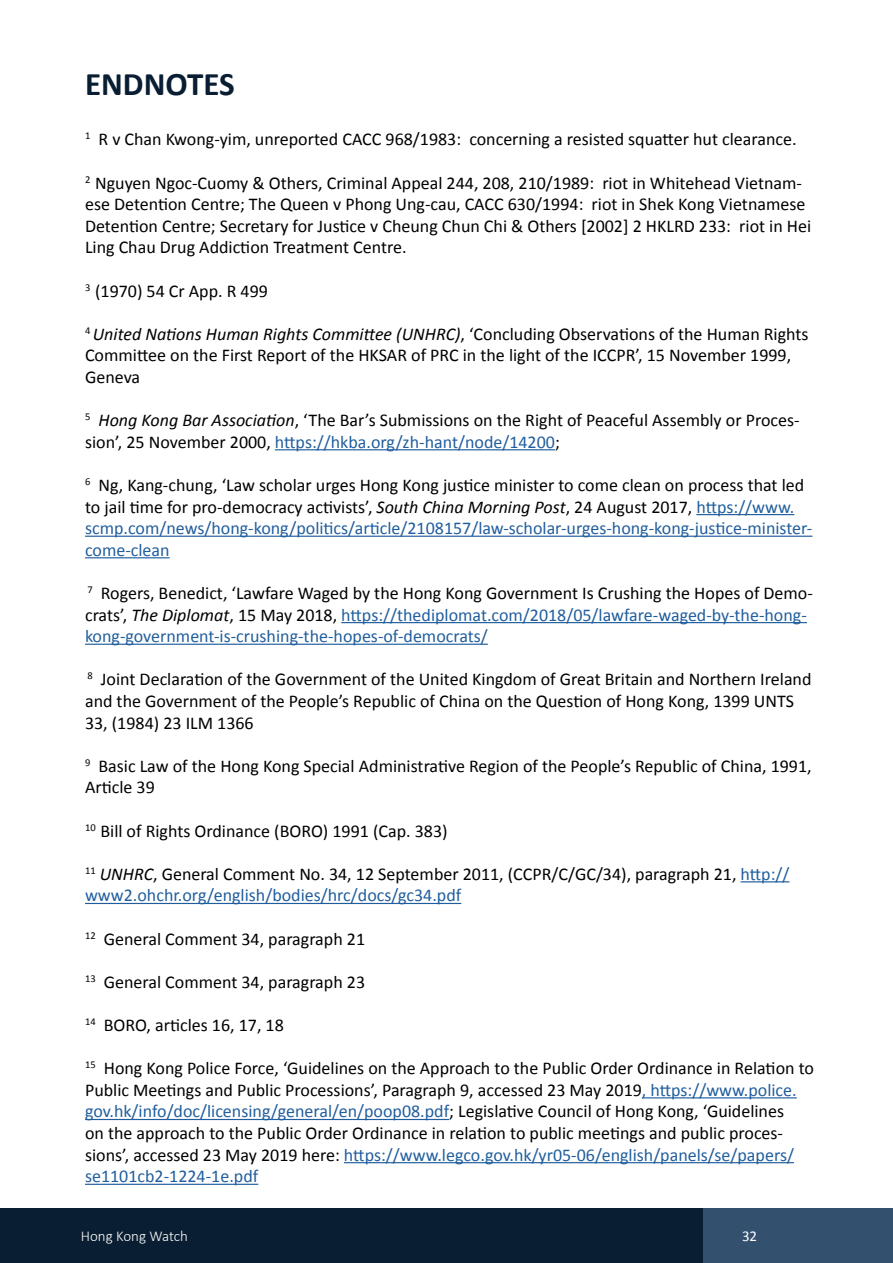
<style>
.page{position:relative;width:893px;height:1263px;background:#fff}
.page>*{position:absolute;margin:0;border:0;box-sizing:border-box;transform-origin:0 0}
.t1{font:700 33px "Calibri";color:#091e32}
.t2{font:18px/21.6px "Calibri";color:#000}
.t3{font:18px/21.6px "Calibri";color:#215e9e}
.t4{font:300 15px "Calibri";color:#fff}
.t5{font:15px "Calibri";color:#fff}
.s1{font-style:italic}
.s2{color:#215e9e}
.s3{color:#000}
.s4{font-style:italic;color:#000}
</style>
<div class="page">
<div style="left:0;top:1208px;width:723px;height:55px;background:#091e32"></div>
<div style="left:704px;top:1208px;width:189px;height:55px;background:#33516e"></div>
<hr style="left:275px;top:449px;width:280px;height:1px;background:#215e9e">
<hr style="left:696px;top:514px;width:98px;height:1px;background:#215e9e">
<hr style="left:85px;top:536px;width:727px;height:1px;background:#215e9e">
<hr style="left:85px;top:557px;width:85px;height:1px;background:#215e9e">
<hr style="left:341px;top:622px;width:466px;height:1px;background:#215e9e">
<hr style="left:85px;top:644px;width:403px;height:1px;background:#215e9e">
<hr style="left:741px;top:881px;width:48px;height:1px;background:#215e9e">
<hr style="left:85px;top:903px;width:376px;height:1px;background:#215e9e">
<hr style="left:642px;top:1097px;width:155px;height:1px;background:#215e9e">
<hr style="left:85px;top:1119px;width:364px;height:1px;background:#215e9e">
<hr style="left:344px;top:1162px;width:450px;height:1px;background:#215e9e">
<hr style="left:85px;top:1184px;width:173px;height:1px;background:#215e9e">
<h1 class="t1" style="left:85px;top:61px;width:151px">ENDNOTES</h1>
<p class="t2" style="left:85px;top:128px;width:713px"><sup>1</sup> R v Chan Kwong-yim, unreported CACC 968/1983: concerning a resisted squatter hut clearance.</p>
<p class="t2" style="left:85px;top:171px;width:728px"><sup>2</sup> Nguyen Ngoc-Cuomy &amp; Others, Criminal Appeal 244, 208, 210/1989: riot in Whitehead Vietnam&shy;ese Detention Centre; The Queen v Phong Ung-cau, CACC 630/1994: riot in Shek Kong Vietnamese Detention Centre; Secretary for Justice v Cheung Chun Chi &amp; Others [2002] 2 HKLRD 233: riot in Hei Ling Chau Drug Addiction Treatment Centre.</p>
<p class="t2" style="left:85px;top:279px;width:184px"><sup>3</sup> (1970) 54 Cr App. R 499</p>
<p class="t2" style="left:85px;top:322px;width:725px"><sup>4</sup> <span class="s1">United Nations Human Rights Committee (UNHRC)</span>, ‘Concluding Observations of the Human Rights<br>Committee on the First Report of the HKSAR of PRC in the light of the ICCPR’, 15 November 1999,<br>Geneva</p>
<p class="t2" style="left:85px;top:408px;width:716px"><sup>5</sup> <span class="s1">Hong Kong Bar Association</span>, ‘The Bar’s Submissions on the Right of Peaceful Assembly or Proces&shy;sion’, 25 November 2000, <span class="s2">https://hkba.org/zh-hant/node/14200</span>;</p>
<p class="t2" style="left:85px;top:473px;width:729px"><sup>6</sup> Ng, Kang-chung, ‘Law scholar urges Hong Kong justice minister to come clean on process that led to jail time for pro-democracy activists’, <span class="s1">South China Morning Post</span>, 24 August 2017, <span class="s2">https://www. scmp.com/news/hong-kong/politics/article/2108157/law-scholar-urges-hong-kong-justice-minister&shy;come-clean</span></p>
<p class="t3" style="left:85px;top:581px;width:729px"><sup>7</sup> <span class="s3">Rogers, Benedict, ‘Lawfare Waged by the Hong Kong Government Is Crushing the Hopes of Demo&shy;crats’,</span> <span class="s4">The Diplomat</span><span class="s3">, 15 May 2018,</span> https://thediplomat.com/2018/05/lawfare-waged-by-the-hong&shy;kong-government-is-crushing-the-hopes-of-democrats/</p>
<p class="t2" style="left:85px;top:668px;width:728px"><sup>8</sup> Joint Declaration of the Government of the United Kingdom of Great Britain and Northern Ireland and the Government of the People’s Republic of China on the Question of Hong Kong, 1399 UNTS<br>33, (1984) 23 ILM 1366</p>
<p class="t2" style="left:85px;top:754px;width:728px"><sup>9</sup> Basic Law of the Hong Kong Special Administrative Region of the People’s Republic of China, 1991,<br>Article 39</p>
<p class="t2" style="left:85px;top:819px;width:364px"><sup>10</sup> Bill of Rights Ordinance (BORO) 1991 (Cap. 383)</p>
<p class="t2" style="left:85px;top:862px;width:706px"><sup>11</sup> <span class="s1">UNHRC</span>, General Comment No. 34, 12 September 2011, (CCPR/C/GC/34), paragraph 21, <span class="s2">http:// www2.ohchr.org/english/bodies/hrc/docs/gc34.pdf</span></p>
<p class="t2" style="left:85px;top:927px;width:282px"><sup>12</sup> General Comment 34, paragraph 21</p>
<p class="t2" style="left:85px;top:970px;width:282px"><sup>13</sup> General Comment 34, paragraph 23</p>
<p class="t2" style="left:85px;top:1013px;width:200px"><sup>14</sup> BORO, articles 16, 17, 18</p>
<p class="t2" style="left:85px;top:1056px;width:730px"><sup>15</sup> Hong Kong Police Force, ‘Guidelines on the Approach to the Public Order Ordinance in Relation to Public Meetings and Public Processions’, Paragraph 9, accessed 23 May 2019<span class="s2">, https://www.police. gov.hk/info/doc/licensing/general/en/poop08.pdf</span>; Legislative Council of Hong Kong, ‘Guidelines<br>on the approach to the Public Order Ordinance in relation to public meetings and public proces&shy;sions’, accessed 23 May 2019 here: <span class="s2">https://www.legco.gov.hk/yr05-06/english/panels/se/papers/ se1101cb2-1224-1e.pdf</span></p>
<p class="t4" style="left:81px;top:1226px;width:109px">Hong Kong Watch</p>
<p class="t5" style="left:742px;top:1226px;width:17px">32</p>
</div>
